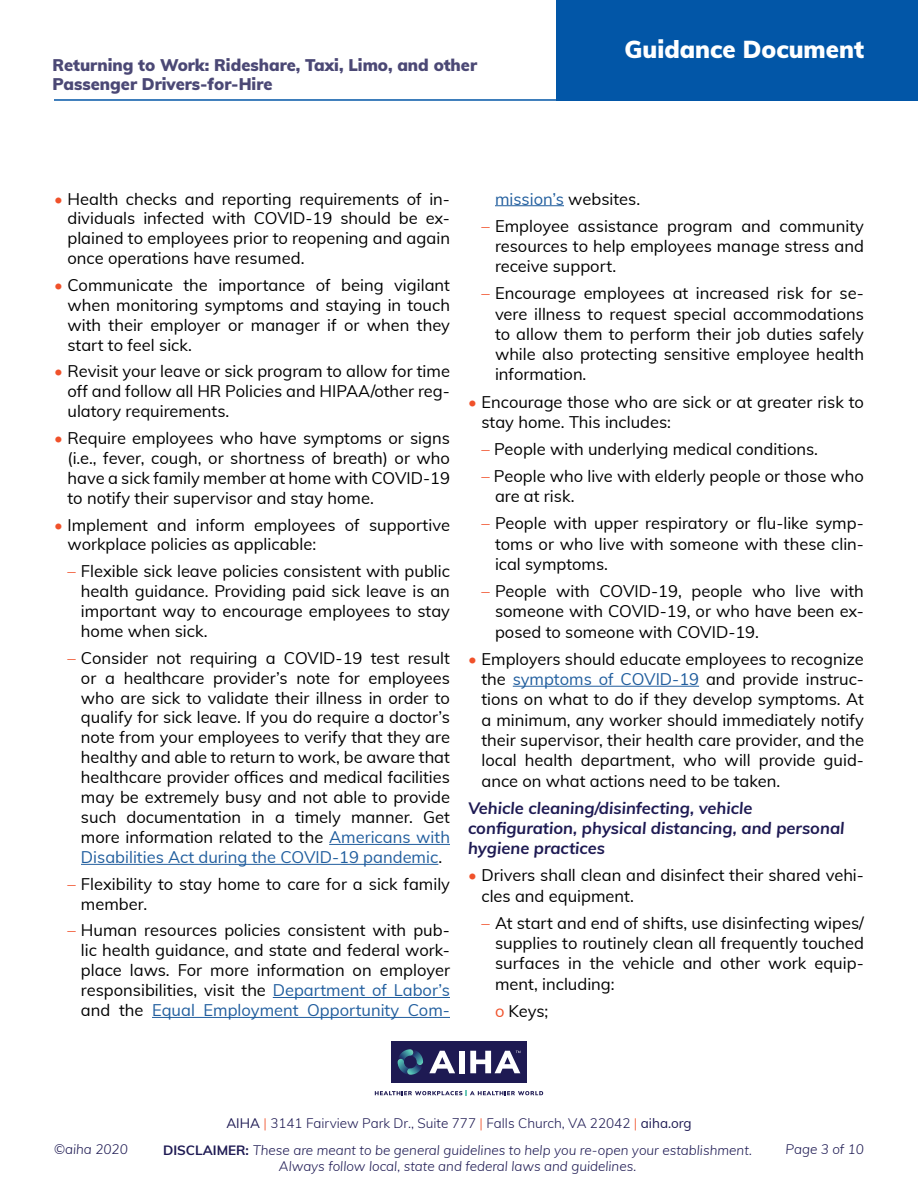
<style>
.page{position:relative;width:918px;height:1188px;background:#fff}
.page>*{position:absolute;margin:0;border:0;box-sizing:border-box;transform-origin:0 0}
.t1{font:900 24px "Muli";color:#fff}
.t2{font:16.5px/20px "Muli";color:#000;text-align:justify}
.t3{font:italic 700 16.5px/20.2px "Muli";color:#1e1a53}
.t4{font:900 16.5px/19.8px "Muli";color:#4b4875}
.t5{font:16.5px "Muli";color:#215e9e}
.t6{font:italic 300 13.5px/16.2px "Muli";color:#1e1a53;text-align:center}
.t7{font:300 13.5px "Muli";color:#1e1a53}
.s1{color:#f0512a}
.s2{color:#215e9e}
.s3{color:#000}
.s4{font-weight:400}
.s5{font-weight:700;font-style:normal}
</style>
<div class="page">
<hr style="left:54px;top:99px;width:537px;height:2px;background:#0256a7">
<div style="left:556px;top:0;width:362px;height:101px;background:#0256a7"></div>
<div style="left:391px;top:1041px;width:136px;height:42px;background:#1e1a53"></div>
<svg style="left:398px;top:1049px;width:25px;height:26px"></svg>
<svg style="left:375px;top:1091px;width:168px;height:5px"></svg>
<svg style="left:429px;top:1051px;width:26px;height:22px"></svg>
<div style="left:459px;top:1051px;width:6px;height:22px;background:#fff"></div>
<svg style="left:470px;top:1051px;width:50px;height:22px"></svg>
<hr style="left:329px;top:844px;width:121px;height:1px;background:#215e9e">
<hr style="left:81px;top:864px;width:357px;height:1px;background:#215e9e">
<hr style="left:273px;top:997px;width:177px;height:1px;background:#215e9e">
<hr style="left:152px;top:1017px;width:298px;height:1px;background:#215e9e">
<hr style="left:495px;top:205px;width:69px;height:1px;background:#215e9e">
<hr style="left:513px;top:686px;width:186px;height:1px;background:#215e9e">
<p class="t4" style="left:52px;top:54px;width:426px">Returning to Work: Rideshare, Taxi, Limo, and other<br>Passenger Drivers-for-Hire</p>
<h1 class="t1" style="left:625px;top:31px;width:241px">Guidance Document</h1>
<p class="t2" style="left:67px;top:188px;width:384px;text-indent:-13px"><span class="s1">•</span> Health checks and reporting requirements of in&shy;dividuals infected with COVID-19 should be ex&shy;plained to employees prior to reopening and again once operations have resumed.</p>
<p class="t2" style="left:67px;top:274px;width:384px;text-indent:-13px"><span class="s1">•</span> Communicate the importance of being vigilant when monitoring symptoms and staying in touch with their employer or manager if or when they start to feel sick.</p>
<p class="t2" style="left:67px;top:361px;width:384px;text-indent:-13px"><span class="s1">•</span> Revisit your leave or sick program to allow for time off and follow all HR Policies and HIPAA/other reg&shy;ulatory requirements.</p>
<p class="t2" style="left:67px;top:427px;width:384px;text-indent:-13px"><span class="s1">•</span> Require employees who have symptoms or signs (i.e., fever, cough, or shortness of breath) or who have a sick family member at home with COVID-19 to notify their supervisor and stay home.</p>
<p class="t2" style="left:67px;top:514px;width:384px;text-indent:-13px"><span class="s1">•</span> Implement and inform employees of supportive workplace policies as applicable:</p>
<p class="t2" style="left:81px;top:560px;width:371px;text-indent:-13px"><span class="s1">–</span> Flexible sick leave policies consistent with public health guidance. Providing paid sick leave is an important way to encourage employees to stay home when sick.</p>
<p class="t2" style="left:81px;top:647px;width:371px;text-indent:-13px"><span class="s1">–</span> Consider not requiring a COVID-19 test result or a healthcare provider’s note for employees who are sick to validate their illness in order to qualify for sick leave. If you do require a doctor’s note from your employees to verify that they are healthy and able to return to work, be aware that healthcare provider offices and medical facilities may be extremely busy and not able to provide such documentation in a timely manner. Get more information related to the <span class="s2">Americans with Disabilities Act during the COVID-19 pandemic</span>.</p>
<p class="t2" style="left:81px;top:873px;width:371px;text-indent:-13px"><span class="s1">–</span> Flexibility to stay home to care for a sick family member.</p>
<p class="t2" style="left:81px;top:920px;width:371px;text-indent:-13px"><span class="s1">–</span> Human resources policies consistent with pub&shy;lic health guidance, and state and federal work&shy;place laws. For more information on employer responsibilities, visit the <span class="s2">Department of Labor’s </span>and the <span class="s2">Equal Employment Opportunity Com-</span></p>
<p class="t5" style="left:495px;top:187px;width:147px">mission’s <span class="s3">websites.</span></p>
<p class="t2" style="left:495px;top:215px;width:370px;text-indent:-13px"><span class="s1">–</span> Employee assistance program and community resources to help employees manage stress and receive support.</p>
<p class="t2" style="left:495px;top:282px;width:371px;text-indent:-13px"><span class="s1">–</span> Encourage employees at increased risk for se&shy;vere illness to request special accommodations to allow them to perform their job duties safely while also protecting sensitive employee health information.</p>
<p class="t2" style="left:482px;top:391px;width:384px;text-indent:-13px"><span class="s1">•</span> Encourage those who are sick or at greater risk to stay home. This includes:</p>
<p class="t2" style="left:482px;top:438px;width:338px"><span class="s1">–</span> People with underlying medical conditions.</p>
<p class="t2" style="left:495px;top:465px;width:370px;text-indent:-13px"><span class="s1">–</span> People who live with elderly people or those who are at risk.</p>
<p class="t2" style="left:495px;top:513px;width:371px;text-indent:-13px"><span class="s1">–</span> People with upper respiratory or flu-like symp&shy;toms or who live with someone with these clin&shy;ical symptoms.</p>
<p class="t2" style="left:495px;top:580px;width:371px;text-indent:-13px"><span class="s1">–</span> People with COVID-19, people who live with someone with COVID-19, or who have been ex&shy;posed to someone with COVID-19.</p>
<p class="t2" style="left:482px;top:648px;width:384px;text-indent:-13px"><span class="s1">•</span> Employers should educate employees to recognize the <span class="s2">symptoms of COVID-19</span> and provide instruc&shy;tions on what to do if they develop symptoms. At a minimum, any worker should immediately notify their supervisor, their health care provider, and the local health department, who will provide guid&shy;ance on what actions need to be taken.</p>
<p class="t3" style="left:468px;top:797px;width:378px">Vehicle cleaning/disinfecting, vehicle configuration, physical distancing, and personal hygiene practices</p>
<p class="t2" style="left:482px;top:864px;width:384px;text-indent:-13px"><span class="s1">•</span> Drivers shall clean and disinfect their shared vehi&shy;cles and equipment.</p>
<p class="t2" style="left:495px;top:912px;width:371px;text-indent:-13px"><span class="s1">–</span> At start and end of shifts, use disinfecting wipes/ supplies to routinely clean all frequently touched surfaces in the vehicle and other work equip&shy;ment, including:</p>
<p class="t2" style="left:495px;top:1000px;width:55px"><span class="s1">o</span> Keys;</p>
<p class="t7" style="left:226px;top:1113px;width:467px"><span class="s4">AIHA</span> <span class="s1">|</span> 3141 Fairview Park Dr., Suite 777 <span class="s1">|</span> Falls Church, VA 22042 <span class="s1">|</span> <span class="s4">aiha.org</span></p>
<p class="t6" style="left:54px;top:1141px;width:75px">©aiha 2020</p>
<p class="t6" style="left:786px;top:1141px;width:80px">Page 3 of 10</p>
<p class="t6" style="left:163px;top:1141px;width:590px"><span class="s5">DISCLAIMER:</span> These are meant to be general guidelines to help you re-open your establishment.<br>Always follow local, state and federal laws and guidelines.</p>
</div>
